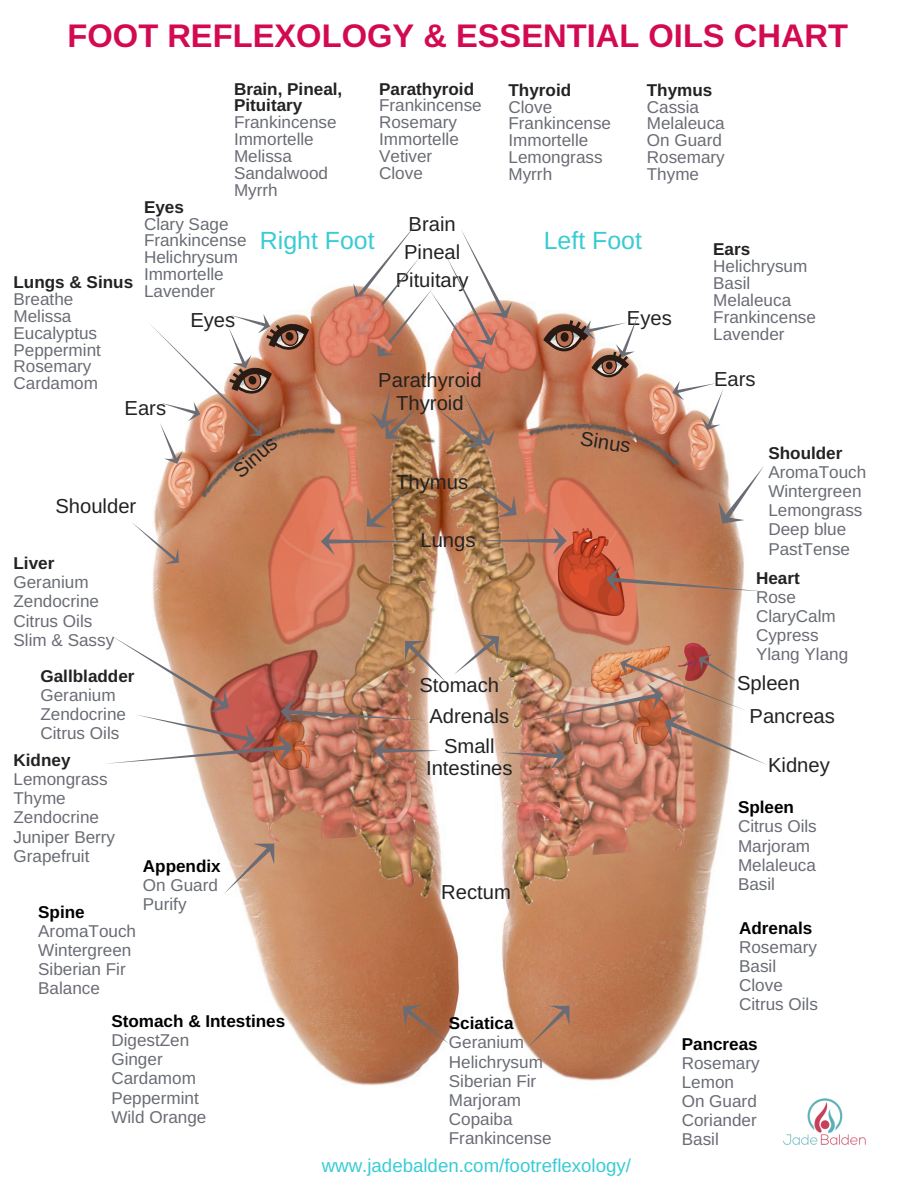
<style>
.page{position:relative;width:918px;height:1188px;background:#fff}
.page>*{position:absolute;margin:0;border:0;box-sizing:border-box;transform-origin:0 0}
.t1{font:700 32.7px "Arimo";color:#d30a51}
.t2{font:24.9px "Arimo";color:#39cbd5}
.t3{font:20.25px/28.2px "Arimo";color:#222;text-align:center}
.t4{font:18.75px "Arimo";color:#39cbd5}
.t5{font:17.1px/19.2px "Arimo";color:#696c74}
.t6{font:700 17.1px/16.8px "Arimo";color:#222}
.t7{font:700 17.1px "Arimo";color:#000}
</style>
<div class="page">
<img style="left:152px;top:313px;width:592px;height:773px">
<img style="left:294px;top:770px;width:177px;height:147px">
<img style="left:382px;top:408px;width:223px;height:218px">
<img style="left:372px;top:804px;width:69px;height:88px">
<img style="left:433px;top:302px;width:118px;height:111px">
<svg style="left:369px;top:222px;width:149px;height:154px"></svg>
<img style="left:783px;top:1098px;width:83px;height:47px">
<svg style="left:435px;top:391px;width:66px;height:66px;background:#b78060"></svg>
<svg style="left:368px;top:386px;width:50px;height:63px;background:#a27052"></svg>
<img style="left:310px;top:281px;width:106px;height:115px">
<img style="left:518px;top:421px;width:125px;height:205px">
<img style="left:256px;top:425px;width:121px;height:201px">
<svg style="left:467px;top:477px;width:100px;height:63px;background:#be7d5c"></svg>
<svg style="left:321px;top:485px;width:100px;height:71px;background:#b57a58"></svg>
<img style="left:551px;top:526px;width:77px;height:89px">
<svg style="left:605px;top:565px;width:158px;height:29px;background:#c28b70"></svg>
<img style="left:244px;top:770px;width:179px;height:73px">
<img style="left:187px;top:770px;width:173px;height:17px">
<img style="left:165px;top:468px;width:26px;height:42px">
<img style="left:648px;top:382px;width:22px;height:36px">
<img style="left:523px;top:418px;width:195px;height:53px">
<svg style="left:670px;top:381px;width:55px;height:53px"></svg>
<svg style="left:543px;top:315px;width:96px;height:62px"></svg>
<img style="left:191px;top:400px;width:150px;height:119px">
<svg style="left:710px;top:464px;width:54px;height:69px"></svg>
<img style="left:317px;top:559px;width:113px;height:67px">
<img style="left:482px;top:770px;width:134px;height:138px">
<img style="left:510px;top:770px;width:189px;height:89px">
<img style="left:460px;top:540px;width:142px;height:86px">
<img style="left:503px;top:802px;width:56px;height:80px">
<svg style="left:149px;top:313px;width:165px;height:155px"></svg>
<svg style="left:133px;top:521px;width:53px;height:49px"></svg>
<svg style="left:526px;top:996px;width:53px;height:53px;background:#bb7f5d"></svg>
<svg style="left:394px;top:996px;width:56px;height:49px;background:#a56746"></svg>
<img style="left:107px;top:626px;width:660px;height:144px">
<svg style="left:222px;top:833px;width:62px;height:63px;background:#cfaa91"></svg>
<h1 class="t1" style="left:68px;top:18px;width:782px">FOOT REFLEXOLOGY &amp; ESSENTIAL OILS CHART</h1>
<p class="t6" style="left:234px;top:80px;width:110px">Brain, Pineal,<br>Pituitary</p>
<p class="t5" style="left:234px;top:114px;width:104px;line-height:16.8px">Frankincense<br>Immortelle<br>Melissa<br>Sandalwood<br>Myrrh</p>
<p class="t6" style="left:379px;top:80px;width:97px">Parathyroid</p>
<p class="t5" style="left:379px;top:97px;width:104px;line-height:16.8px">Frankincense<br>Rosemary<br>Immortelle<br>Vetiver<br>Clove</p>
<p class="t6" style="left:508px;top:81px;width:64px">Thyroid</p>
<p class="t5" style="left:508px;top:98px;width:104px;line-height:16.8px">Clove<br>Frankincense<br>Immortelle<br>Lemongrass<br>Myrrh</p>
<p class="t6" style="left:647px;top:81px;width:67px">Thymus</p>
<p class="t5" style="left:647px;top:98px;width:79px;line-height:16.8px">Cassia<br>Melaleuca<br>On Guard<br>Rosemary<br>Thyme</p>
<p class="t6" style="left:144px;top:198px;width:41px">Eyes</p>
<p class="t5" style="left:144px;top:215px;width:104px;line-height:16.8px">Clary Sage<br>Frankincense<br>Helichrysum<br>Immortelle<br>Lavender</p>
<p class="t3" style="left:190px;top:305px;width:46px">Eyes</p>
<p class="t3" style="left:627px;top:304px;width:46px">Eyes</p>
<p class="t3" style="left:396px;top:209px;width:75px">Brain<br>Pineal<br>Pituitary</p>
<h2 class="t2" style="left:260px;top:226px;width:116px">Right Foot</h2>
<h2 class="t2" style="left:544px;top:226px;width:100px">Left Foot</h2>
<p class="t6" style="left:713px;top:241px;width:39px">Ears</p>
<p class="t5" style="left:713px;top:258px;width:104px;line-height:16.8px">Helichrysum<br>Basil<br>Melaleuca<br>Frankincense<br>Lavender</p>
<p class="t6" style="left:14px;top:274px;width:121px">Lungs &amp; Sinus</p>
<p class="t5" style="left:14px;top:291px;width:89px;line-height:16.8px">Breathe<br>Melissa<br>Eucalyptus<br>Peppermint<br>Rosemary<br>Cardamom</p>
<p class="t3" style="left:714px;top:365px;width:43px">Ears</p>
<p class="t3" style="left:378px;top:369px;width:105px;line-height:22.5px">Parathyroid<br>Thyroid</p>
<p class="t3" style="left:125px;top:394px;width:43px">Ears</p>
<p class="t3" style="left:55px;top:492px;width:82px">Shoulder</p>
<p class="t6" style="left:14px;top:555px;width:42px">Liver</p>
<p class="t5" style="left:14px;top:573px;width:102px">Geranium<br>Zendocrine<br>Citrus Oils<br>Slim &amp; Sassy</p>
<p class="t3" style="left:583px;top:424px;width:52px;rotate:9deg">Sinus</p>
<p class="t3" style="left:227px;top:463px;width:52px;rotate:-41deg">Sinus</p>
<p class="t6" style="left:768px;top:445px;width:76px">Shoulder</p>
<p class="t5" style="left:768px;top:462px;width:99px">AromaTouch<br>Wintergreen<br>Lemongrass<br>Deep blue<br>PastTense</p>
<p class="t3" style="left:396px;top:467px;width:73px">Thymus</p>
<p class="t3" style="left:420px;top:526px;width:57px">Lungs</p>
<p class="t6" style="left:756px;top:569px;width:45px">Heart</p>
<p class="t5" style="left:756px;top:587px;width:94px">Rose<br>ClaryCalm<br>Cypress<br>Ylang Ylang</p>
<p class="t6" style="left:40px;top:667px;width:96px">Gallbladder</p>
<p class="t5" style="left:40px;top:685px;width:87px">Geranium<br>Zendocrine<br>Citrus Oils</p>
<p class="t3" style="left:750px;top:667px;width:87px;line-height:32.7px;text-align:left;text-indent:-12px">Spleen<br>Pancreas</p>
<p class="t3" style="left:419px;top:671px;width:81px">Stomach</p>
<p class="t3" style="left:429px;top:701px;width:81px">Adrenals</p>
<p class="t3" style="left:444px;top:732px;width:52px">Small</p>
<p class="t6" style="left:14px;top:752px;width:59px">Kidney</p>
<p class="t3" style="left:426px;top:754px;width:88px">Intestines</p>
<p class="t3" style="left:768px;top:751px;width:63px">Kidney</p>
<p class="t5" style="left:14px;top:770px;width:103px">Lemongrass<br>Thyme<br>Zendocrine<br>Juniper Berry<br>Grapefruit</p>
<p class="t7" style="left:738px;top:798px;width:58px">Spleen</p>
<p class="t5" style="left:738px;top:817px;width:80px">Citrus Oils<br>Marjoram<br>Melaleuca<br>Basil</p>
<p class="t7" style="left:143px;top:856px;width:79px">Appendix</p>
<p class="t5" style="left:143px;top:875px;width:77px">On Guard<br>Purify</p>
<p class="t3" style="left:441px;top:878px;width:71px">Rectum</p>
<p class="t7" style="left:38px;top:902px;width:48px">Spine</p>
<p class="t5" style="left:38px;top:921px;width:99px">AromaTouch<br>Wintergreen<br>Siberian Fir<br>Balance</p>
<p class="t7" style="left:111px;top:1012px;width:175px">Stomach &amp; Intestines</p>
<p class="t5" style="left:111px;top:1031px;width:97px">DigestZen<br>Ginger<br>Cardamom<br>Peppermint<br>Wild Orange</p>
<p class="t7" style="left:739px;top:918px;width:75px">Adrenals</p>
<p class="t5" style="left:739px;top:937px;width:80px">Rosemary<br>Basil<br>Clove<br>Citrus Oils</p>
<p class="t7" style="left:449px;top:1014px;width:66px">Sciatica</p>
<p class="t5" style="left:449px;top:1033px;width:104px">Geranium<br>Helichrysum<br>Siberian Fir<br>Marjoram<br>Copaiba<br>Frankincense</p>
<p class="t7" style="left:682px;top:1034px;width:78px">Pancreas</p>
<p class="t5" style="left:682px;top:1053px;width:79px">Rosemary<br>Lemon<br>On Guard<br>Coriander<br>Basil</p>
<p class="t4" style="left:322px;top:1155px;width:311px">www.jadebalden.com/footreflexology/</p>
</div>
